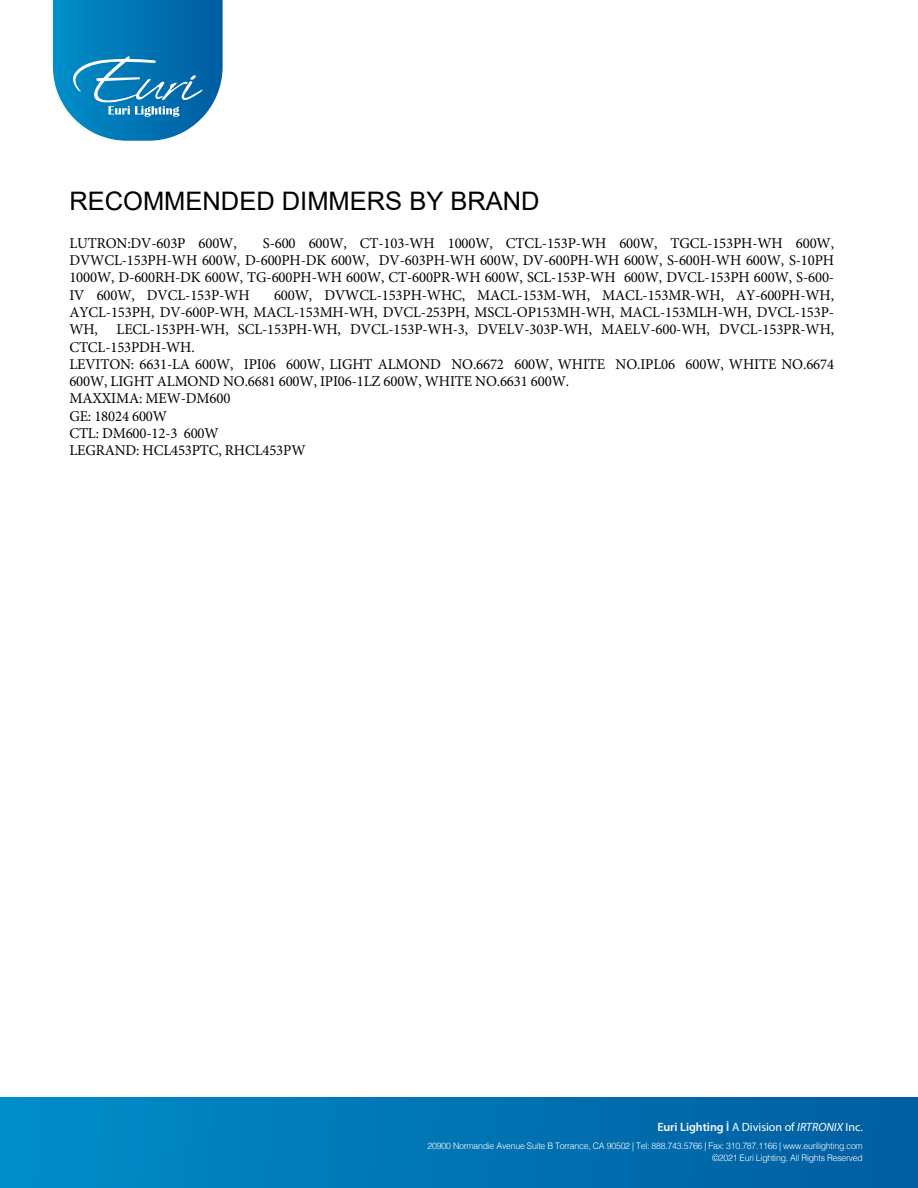
<style>
.page{position:relative;width:918px;height:1188px;background:#fff}
.page>*{position:absolute;margin:0;border:0;box-sizing:border-box;transform-origin:0 0}
.t1{font:25.5px "Arial";color:#000}
.t2{font:15px/17.2px "Minion Pro";letter-spacing:-.01em;color:#000;text-align:justify}
.t3{font:12px "Myriad Pro";color:#fff}
.t4{font:300 9px/12px "Helvetica";letter-spacing:-.025em;color:#fff;text-align:right}
.s1{font-weight:600}
.s2{font-style:italic}
</style>
<div class="page">
<svg style="left:53px;top:0;width:170px;height:141px;background:#278ac0"></svg>
<div style="left:0;top:1098px;width:918px;height:90px;background:linear-gradient(to right,#008dc7,#005ca0)"></div>
<h1 class="t1" style="left:69px;top:184px;width:472px">RECOMMENDED DIMMERS BY BRAND</h1>
<p class="t2" style="left:69px;top:234px;width:169px">LUTRON:DV-603P 600W,</p>
<p class="t2" style="left:69px;top:234px;width:766px;text-indent:194px">S-600 600W, CT-103-WH 1000W, CTCL-153P-WH 600W, TGCL-153PH-WH 600W, DVWCL-153PH-WH 600W, D-600PH-DK 600W, DV-603PH-WH 600W, DV-600PH-WH 600W, S-600H-WH 600W, S-10PH 1000W, D-600RH-DK 600W, TG-600PH-WH 600W, CT-600PR-WH 600W, SCL-153P-WH 600W, DVCL-153PH 600W, S-600- IV 600W, DVCL-153P-WH</p>
<p class="t2" style="left:69px;top:286px;width:766px;text-align:left;text-indent:205px">600W, DVWCL-153PH-WHC, MACL-153M-WH, MACL-153MR-WH, AY-600PH-WH, AYCL-153PH, DV-600P-WH, MACL-153MH-WH, DVCL-253PH, MSCL-OP153MH-WH, MACL-153MLH-WH, DVCL-153P-WH, LECL-153PH-WH, SCL-153PH-WH, DVCL-153P-WH-3, DVELV-303P-WH, MAELV-600-WH, DVCL-153PR-WH, CTCL-153PDH-WH.<br>LEVITON: 6631-LA 600W, IPI06 600W, LIGHT ALMOND NO.6672 600W, WHITE NO.IPL06 600W, WHITE NO.6674<br>600W, LIGHT ALMOND NO.6681 600W, IPI06-1LZ 600W, WHITE NO.6631 600W.<br>MAXXIMA: MEW-DM600<br>GE: 18024 600W<br>CTL: DM600-12-3 600W<br>LEGRAND: HCL453PTC, RHCL453PW</p>
<p class="t3" style="left:657px;top:1120px;width:207px"><span class="s1">Euri Lighting İ</span> A Division of <span class="s2">IRTRONIX</span> Inc.</p>
<p class="t4" style="left:428px;top:1139px;width:437px">20900 Normandie Avenue Suite B Torrance, CA 90502 | Tel: 888.743.5766 | Fax: 310.787.1166 | www.eurilighting.com ©2021 Euri Lighting. All Rights Reserved</p>
</div>
